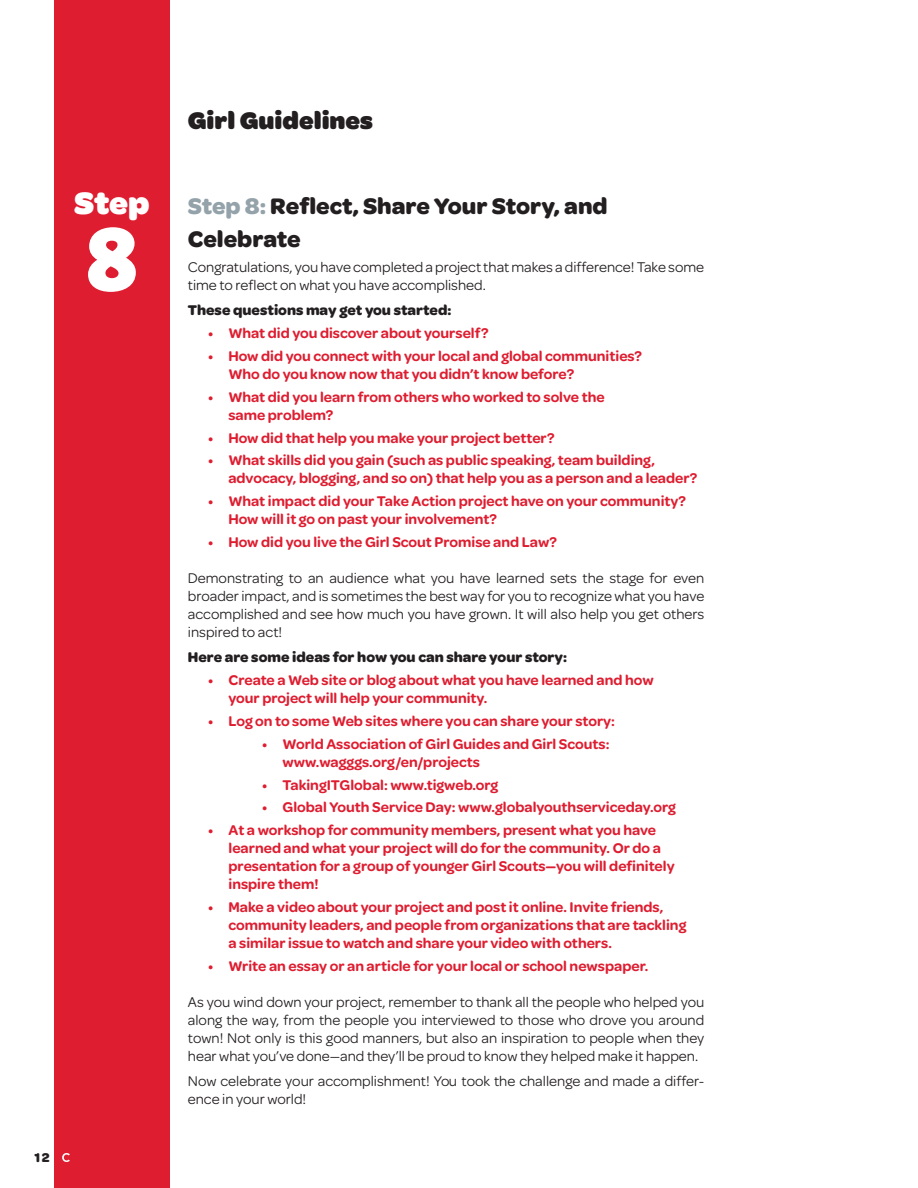
<style>
.page{position:relative;width:918px;height:1188px;background:#fff}
.page>*{position:absolute;margin:0;border:0;box-sizing:border-box;transform-origin:0 0}
.t1{font:91.5px "The Serif HP9 Blk";color:#fff}
.t2{font:900 33px "Omnes Girl Scouts";color:#fff}
.t3{font:900 25.5px "Omnes Girl Scouts";color:#231f20}
.t4{font:700 24px/33px "Omnes Girl Scouts";color:#231f20}
.t5{font:600 15px/18px "Omnes Girl Scouts";color:#de1d30}
.t6{font:15px/18px "Omnes Girl Scouts";color:#231f20}
.t7{font:700 15px "Omnes Girl Scouts";color:#231f20}
.t8{font:700 13.5px "Omnes Girl Scouts";color:#231f20}
.s1{color:#94a2aa}
</style>
<div class="page">
<div style="left:54px;top:0;width:116px;height:1187px;background:#de1d30"></div>
<svg style="left:62px;top:1153px;width:8px;height:8px"></svg>
<h2 class="t2" style="left:74px;top:178px;width:77px">Step</h2>
<h1 class="t1" style="left:86px;top:197px;width:53px">8</h1>
<p class="t8" style="left:35px;top:1147px;width:16px">12</p>
<h3 class="t3" style="left:188px;top:101px;width:187px">Girl Guidelines</h3>
<h3 class="t4" style="left:188px;top:189px;width:421px"><span class="s1">Step 8:</span> Reflect, Share Your Story, and<br>Celebrate</h3>
<p class="t6" style="left:188px;top:257px;width:518px">Congratulations, you have completed a project that makes a difference! Take some time to reflect on what you have accomplished.</p>
<p class="t7" style="left:188px;top:299px;width:265px">These questions may get you started:</p>
<p class="t5" style="left:208px;top:323px;width:282px">• What did you discover about yourself?</p>
<p class="t5" style="left:228px;top:346px;width:415px;text-indent:-20px">• How did you connect with your local and global communities?<br>Who do you know now that you didn’t know before?</p>
<p class="t5" style="left:228px;top:387px;width:378px;text-indent:-20px">• What did you learn from others who worked to solve the same problem?</p>
<p class="t5" style="left:208px;top:427px;width:348px">• How did that help you make your project better?</p>
<p class="t5" style="left:228px;top:450px;width:470px;text-indent:-20px">• What skills did you gain (such as public speaking, team building, advocacy, blogging, and so on) that help you as a person and a leader?</p>
<p class="t5" style="left:228px;top:491px;width:459px;text-indent:-20px">• What impact did your Take Action project have on your community?<br>How will it go on past your involvement?</p>
<p class="t5" style="left:208px;top:532px;width:350px">• How did you live the Girl Scout Promise and Law?</p>
<p class="t6" style="left:188px;top:568px;width:518px;text-align:justify">Demonstrating to an audience what you have learned sets the stage for even broader impact, and is sometimes the best way for you to recognize what you have accomplished and see how much you have grown. It will also help you get others inspired to act!</p>
<p class="t7" style="left:188px;top:645px;width:380px">Here are some ideas for how you can share your story:</p>
<p class="t5" style="left:228px;top:670px;width:426px;text-indent:-20px">• Create a Web site or blog about what you have learned and how your project will help your community.</p>
<p class="t5" style="left:208px;top:710px;width:408px">• Log on to some Web sites where you can share your story:</p>
<p class="t5" style="left:282px;top:733px;width:328px;text-indent:-20px">• World Association of Girl Guides and Girl Scouts: www.wagggs.org/en/projects</p>
<p class="t5" style="left:262px;top:774px;width:237px">• TakingITGlobal: www.tigweb.org</p>
<p class="t5" style="left:262px;top:797px;width:415px">• Global Youth Service Day: www.globalyouthserviceday.org</p>
<p class="t5" style="left:228px;top:820px;width:447px;text-indent:-20px">• At a workshop for community members, present what you have learned and what your project will do for the community. Or do a presentation for a group of younger Girl Scouts—you will definitely inspire them!</p>
<p class="t5" style="left:228px;top:897px;width:459px;text-indent:-20px">• Make a video about your project and post it online. Invite friends, community leaders, and people from organizations that are tackling a similar issue to watch and share your video with others.</p>
<p class="t5" style="left:208px;top:956px;width:441px">• Write an essay or an article for your local or school newspaper.</p>
<p class="t6" style="left:188px;top:992px;width:518px;text-align:justify">As you wind down your project, remember to thank all the people who helped you along the way, from the people you interviewed to those who drove you around town! Not only is this good manners, but also an inspiration to people when they hear what you’ve done—and they’ll be proud to know they helped make it happen.</p>
<p class="t6" style="left:188px;top:1070px;width:517px">Now celebrate your accomplishment! You took the challenge and made a differ&shy;ence in your world!</p>
</div>
